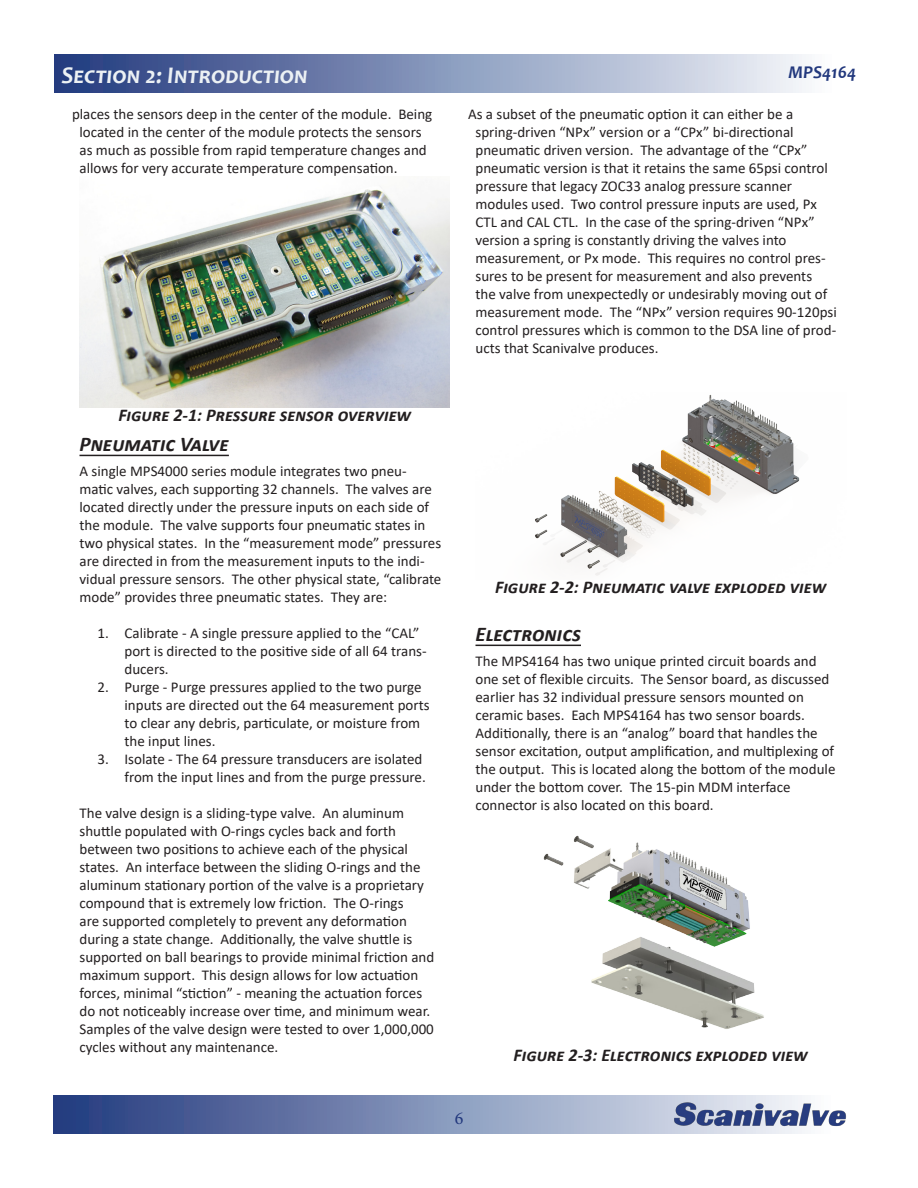
<style>
.page{position:relative;width:918px;height:1188px;background:#fff}
.page>*{position:absolute;margin:0;border:0;box-sizing:border-box;transform-origin:0 0}
.t1{font:italic 700 24px "Candara";color:#ecf1f4}
.Sub_Heading_1{font:italic 700 21px "Calibri";color:#231f20}
.t2{font:italic 700 18px "Calibri";color:#231f20}
.t3{font:italic 700 18px "Candara";color:#22387d}
.t4{font:18px "Minion Pro";color:#22387d}
.t5{font:15px/18px "Calibri";color:#231f20}
</style>
<div class="page">
<div style="left:53px;top:1095px;width:810px;height:39px;background:linear-gradient(to right,#1f387d,#fff)"></div>
<img style="left:673px;top:1100px;width:175px;height:33px">
<div style="left:54px;top:54px;width:810px;height:39px;background:linear-gradient(to right,#1f387d,#fff)"></div>
<hr style="left:80px;top:455px;width:149px;height:1px;background:#231f20">
<img style="left:80px;top:186px;width:370px;height:221px">
<hr style="left:476px;top:645px;width:105px;height:1px;background:#231f20">
<img style="left:535px;top:395px;width:265px;height:181px">
<img style="left:543px;top:835px;width:221px;height:194px">
<h1 class="t1" style="left:62px;top:60px;width:248px">Section 2: Introduction</h1>
<p class="t3" style="left:788px;top:61px;width:70px">MPS4164</p>
<p class="t5" style="left:80px;top:105px;width:354px;text-indent:-8px">places the sensors deep in the center of the module. Being located in the center of the module protects the sensors as much as possible from rapid temperature changes and allows for very accurate temperature compensation.</p>
<p class="t5" style="left:476px;top:105px;width:363px;text-indent:-8px">As a subset of the pneumatic option it can either be a spring-driven “NPx” version or a “CPx” bi-directional pneumatic driven version. The advantage of the “CPx” pneumatic version is that it retains the same 65psi control pressure that legacy ZOC33 analog pressure scanner modules used. Two control pressure inputs are used, Px CTL and CAL CTL. In the case of the spring-driven “NPx” version a spring is constantly driving the valves into measurement, or Px mode. This requires no control pres&shy;sures to be present for measurement and also prevents<br>the valve from unexpectedly or undesirably moving out of measurement mode. The “NPx” version requires 90-120psi control pressures which is common to the DSA line of prod&shy;ucts that Scanivalve produces.</p>
<p class="t2" style="left:118px;top:402px;width:294px">Figure 2-1: Pressure sensor overview</p>
<p class="Sub_Heading_1" style="left:80px;top:429px;width:151px">Pneumatic Valve</p>
<p class="t5" style="left:80px;top:462px;width:363px">A single MPS4000 series module integrates two pneu&shy;matic valves, each supporting 32 channels. The valves are located directly under the pressure inputs on each side of the module. The valve supports four pneumatic states in two physical states. In the “measurement mode” pressures are directed in from the measurement inputs to the indi&shy;vidual pressure sensors. The other physical state, “calibrate mode” provides three pneumatic states. They are:</p>
<p class="t5" style="left:124px;top:624px;width:304px;text-indent:-27px">1. Calibrate - A single pressure applied to the “CAL” port is directed to the positive side of all 64 trans&shy;ducers.</p>
<p class="t5" style="left:124px;top:678px;width:307px;text-indent:-27px">2. Purge - Purge pressures applied to the two purge inputs are directed out the 64 measurement ports to clear any debris, particulate, or moisture from the input lines.</p>
<p class="t5" style="left:98px;top:750px;width:330px;text-align:right">3. Isolate - The 64 pressure transducers are isolated from the input lines and from the purge pressure.</p>
<p class="t5" style="left:80px;top:804px;width:356px">The valve design is a sliding-type valve. An aluminum shuttle populated with O-rings cycles back and forth between two positions to achieve each of the physical states. An interface between the sliding O-rings and the aluminum stationary portion of the valve is a proprietary compound that is extremely low friction. The O-rings<br>are supported completely to prevent any deformation during a state change. Additionally, the valve shuttle is supported on ball bearings to provide minimal friction and maximum support. This design allows for low actuation forces, minimal “stiction” - meaning the actuation forces do not noticeably increase over time, and minimum wear.<br>Samples of the valve design were tested to over 1,000,000 cycles without any maintenance.</p>
<p class="t2" style="left:495px;top:574px;width:333px">Figure 2-2: Pneumatic valve exploded view</p>
<p class="Sub_Heading_1" style="left:476px;top:619px;width:107px">Electronics</p>
<p class="t5" style="left:476px;top:652px;width:361px">The MPS4164 has two unique printed circuit boards and one set of flexible circuits. The Sensor board, as discussed earlier has 32 individual pressure sensors mounted on ceramic bases. Each MPS4164 has two sensor boards.<br>Additionally, there is an “analog” board that handles the sensor excitation, output amplification, and multiplexing of the output. This is located along the bottom of the module under the bottom cover. The 15-pin MDM interface connector is also located on this board.</p>
<p class="t2" style="left:514px;top:1042px;width:296px">Figure 2-3: Electronics exploded view</p>
<p class="t4" style="left:455px;top:1106px;width:10px">6</p>
</div>
